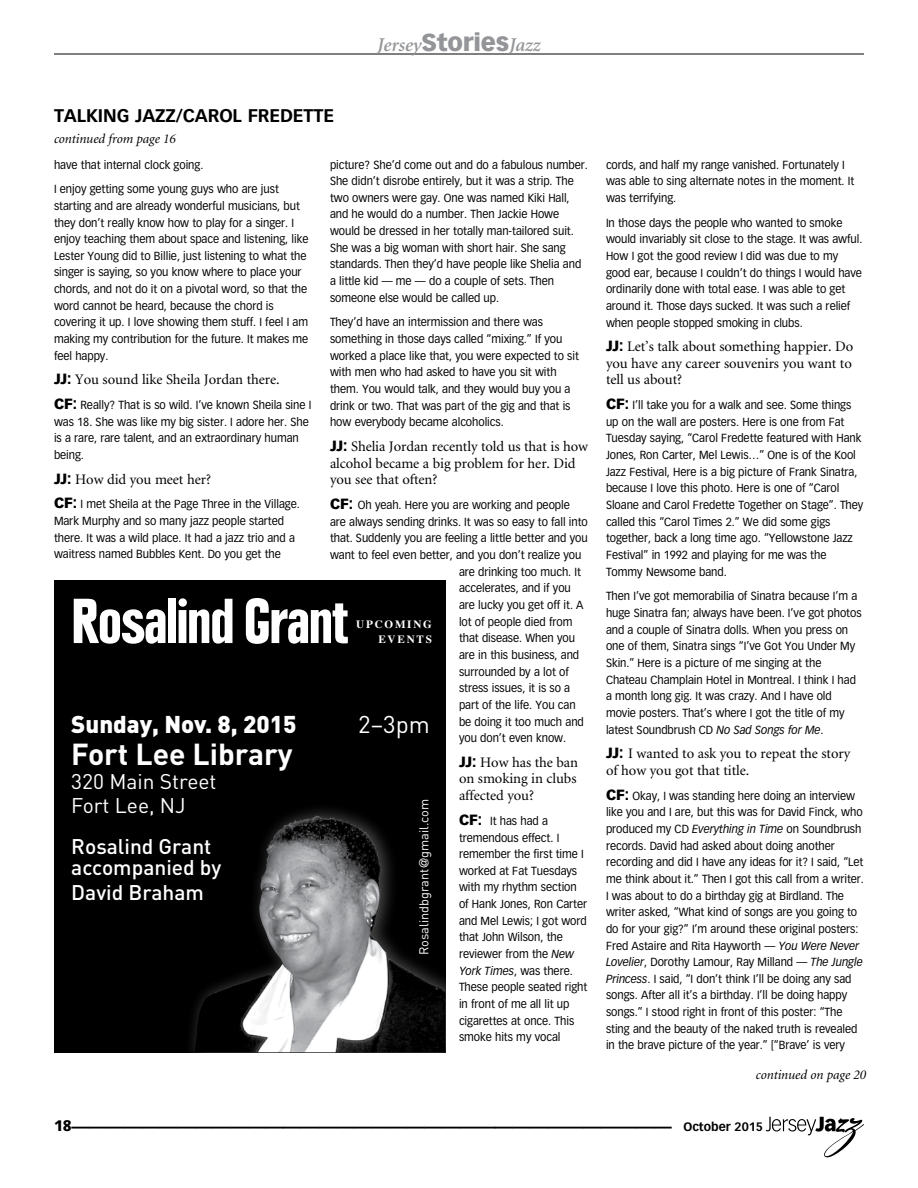
<style>
.page{position:relative;width:918px;height:1188px;background:#fff}
.page>*{position:absolute;margin:0;border:0;box-sizing:border-box;transform-origin:0 0}
.t1{font:900 condensed 62.55px "Plak";color:#fff}
.t2{font:700 36px "Vectora LH";color:#000}
.t3{font:700 30px "DIN";color:#fff}
.t4{font:900 24px "DIN";color:#fff}
.t5{font:24px "DIN";color:#fff}
.t6{font:500 21px/21px "DIN";color:#fff}
.t7{font:21px/24px "DIN";color:#fff}
.t8{font:italic 600 19.5px "Minion";letter-spacing:-.005em;color:#939598}
.t9{font:700 18px "Vectora LH";letter-spacing:-.005em;color:#000}
.t10{font:900 15px "Vectora LH";color:#000}
.t11{font:14.55px/16.6px "Minion";letter-spacing:-.005em;color:#000}
.t12{font:italic 13.5px "Minion";letter-spacing:-.005em;color:#000}
.t13{font:12.75px "DIN";color:#fff}
.t14{font:700 12px "Vectora LH";color:#000}
.t15{font:11.55px/16.6px "Vectora LH";letter-spacing:-.005em;color:#000;scale:.95 1}
.t16{font:700 11.1px/15.8px "Times";letter-spacing:.16em;color:#fff;text-align:right}
.s1{font-family:"Vectora LH";font-weight:900;font-style:normal;font-size:24px}
.s2{font-family:"Vectora LH";font-weight:900}
.s3{font-weight:900;font-size:14.55px}
.s4{font-style:italic}
.s5{font-family:"Helvetica Neue"}
</style>
<div class="page">
<hr style="left:54px;top:54px;width:810px;height:1px;background:#000">
<svg style="left:766px;top:1117px;width:98px;height:40px"></svg>
<div style="left:54px;top:580px;width:392px;height:473px;background:#000"></div>
<div style="left:184px;top:802px;width:280px;height:265px;background:#fff;opacity:.28"></div>
<img style="left:196px;top:817px;width:119px;height:228px">
<h3 class="t8" style="left:377px;top:35px;width:165px">Jersey<span class="s1">Stories</span>Jazz</h3>
<h3 class="t9" style="left:54px;top:105px;width:166px">TALKING JAZZ/CAROL</h3>
<h3 class="t9" style="left:248px;top:105px;width:12px">FREDETTE</h3>
<p class="t12" style="left:54px;top:132px;width:123px">continued from page 16</p>
<p class="t15" style="left:330px;top:156px;width:273px">picture? She’d come out and do a fabulous number.<br>She didn’t disrobe entirely, but it was a strip. The two owners were gay. One was named Kiki Hall, and he would do a number. Then Jackie Howe would be dressed in her totally man-tailored suit.<br>She was a big woman with short hair. She sang standards. Then they’d have people like Shelia and a little kid — me — do a couple of sets. Then someone else would be called up.</p>
<p class="t15" style="left:330px;top:314px;width:264px">They’d have an intermission and there was something in those days called “mixing.” If you worked a place like that, you were expected to sit with men who had asked to have you sit with them. You would talk, and they would buy you a drink or two. That was part of the gig and that is how everybody became alcoholics.</p>
<p class="t11" style="left:330px;top:439px;width:260px"><span class="s2">JJ:</span> Shelia Jordan recently told us that is how alcohol became a big problem for her. Did you see that often?</p>
<p class="t15" style="left:330px;top:497px;width:254px"><span class="s3">CF:</span> Oh yeah. Here you are working and people</p>
<p class="t15" style="left:330px;top:513px;width:273px">are always sending drinks. It was so easy to fall into</p>
<p class="t15" style="left:330px;top:530px;width:273px">that. Suddenly you are feeling a little better and you</p>
<p class="t15" style="left:330px;top:547px;width:266px">want to feel even better, and you don’t realize you</p>
<p class="t15" style="left:459px;top:563px;width:130px">are drinking too much. It</p>
<p class="t15" style="left:459px;top:580px;width:119px">accelerates, and if you</p>
<p class="t15" style="left:459px;top:597px;width:133px">are lucky you get off it. A</p>
<p class="t15" style="left:459px;top:613px;width:121px">lot of people died from</p>
<p class="t15" style="left:459px;top:630px;width:124px">that disease. When you</p>
<p class="t15" style="left:459px;top:647px;width:128px">are in this business, and</p>
<p class="t15" style="left:459px;top:663px;width:117px">surrounded by a lot of</p>
<p class="t15" style="left:459px;top:680px;width:119px">stress issues, it is so a</p>
<p class="t15" style="left:459px;top:697px;width:124px">part of the life. You can</p>
<p class="t15" style="left:459px;top:713px;width:133px">be doing it too much and</p>
<p class="t15" style="left:459px;top:730px;width:114px">you don’t even know.</p>
<p class="t11" style="left:459px;top:754px;width:121px;text-align:justify"><span class="s2">JJ:</span> How has the ban on smoking in clubs affected you?</p>
<p class="t15" style="left:459px;top:813px;width:137px"><span class="s3">CF:</span> It has had a tremendous effect. I remember the first time I worked at Fat Tuesdays with my rhythm section of Hank Jones, Ron Carter and Mel Lewis; I got word that John Wilson, the reviewer from the <span class="s4">New<br>York Times</span>, was there.<br>These people seated right in front of me all lit up cigarettes at once. This smoke hits my vocal</p>
<p class="t15" style="left:54px;top:152px;width:238px;line-height:24.8px">have that internal clock going.<br>I enjoy getting some young guys who are just</p>
<p class="t15" style="left:54px;top:198px;width:269px">starting and are already wonderful musicians, but they don’t really know how to play for a singer. I enjoy teaching them about space and listening, like Lester Young did to Billie, just listening to what the singer is saying, so you know where to place your chords, and not do it on a pivotal word, so that the word cannot be heard, because the chord is covering it up. I love showing them stuff. I feel I am making my contribution for the future. It makes me feel happy.</p>
<p class="t11" style="left:54px;top:372px;width:227px"><span class="s2">JJ:</span> You sound like Sheila Jordan there.</p>
<p class="t15" style="left:54px;top:397px;width:273px"><span class="s3">CF:</span> Really? That is so wild. I’ve known Sheila sine I was 18. She was like my big sister. I adore her. She is a rare, rare talent, and an extraordinary human being.</p>
<p class="t11" style="left:54px;top:471px;width:158px"><span class="s2">JJ:</span> How did you meet her?</p>
<p class="t15" style="left:54px;top:496px;width:260px"><span class="s3">CF:</span> I met Sheila at the Page Three in the Village.<br>Mark Murphy and so many jazz people started there. It was a wild place. It had a jazz trio and a waitress named Bubbles Kent. Do you get the</p>
<h1 class="t1" style="left:72px;top:584px;width:277px">Rosalind Grant</h1>
<p class="t16" style="left:356px;top:615px;width:77px">UPCOMING<br>EVENTS</p>
<h3 class="t4" style="left:71px;top:708px;width:227px">Sunday, Nov. 8, 2015</h3>
<h3 class="t5" style="left:358px;top:711px;width:73px">2–3pm</h3>
<h3 class="t3" style="left:71px;top:734px;width:223px">Fort Lee Library</h3>
<h3 class="t7" style="left:71px;top:769px;width:147px">320 Main Street<br>Fort Lee, NJ</h3>
<h3 class="t6" style="left:71px;top:835px;width:152px">Rosalind Grant accompanied by</h3>
<h3 class="t6" style="left:71px;top:882px;width:134px">David Braham</h3>
<p class="t13" style="left:417px;top:955px;width:158px;rotate:-90deg">Rosalindbgrant<span class="s5">@</span>gmail.com</p>
<p class="t15" style="left:606px;top:156px;width:263px">cords, and half my range vanished. Fortunately I was able to sing alternate notes in the moment. It was terrifying.</p>
<p class="t15" style="left:606px;top:214px;width:271px">In those days the people who wanted to smoke would invariably sit close to the stage. It was awful.<br>How I got the good review I did was due to my good ear, because I couldn’t do things I would have ordinarily done with total ease. I was able to get around it. Those days sucked. It was such a relief when people stopped smoking in clubs.</p>
<p class="t11" style="left:606px;top:339px;width:249px;text-align:justify"><span class="s2">JJ:</span> Let’s talk about something happier. Do you have any career souvenirs you want to tell us about?</p>
<p class="t15" style="left:606px;top:397px;width:272px"><span class="s3">CF:</span> I’ll take you for a walk and see. Some things up on the wall are posters. Here is one from Fat Tuesday saying, “Carol Fredette featured with Hank Jones, Ron Carter, Mel Lewis…” One is of the Kool Jazz Festival, Here is a big picture of Frank Sinatra, because I love this photo. Here is one of “Carol Sloane and Carol Fredette Together on Stage”. They called this “Carol Times 2.” We did some gigs together, back a long time ago. “Yellowstone Jazz Festival” in 1992 and playing for me was the Tommy Newsome band.</p>
<p class="t15" style="left:606px;top:588px;width:271px">Then I’ve got memorabilia of Sinatra because I’m a huge Sinatra fan; always have been. I’ve got photos and a couple of Sinatra dolls. When you press on one of them, Sinatra sings “I’ve Got You Under My Skin.” Here is a picture of me singing at the Chateau Champlain Hotel in Montreal. I think I had a month long gig. It was crazy. And I have old movie posters. That’s where I got the title of my latest Soundbrush CD <span class="s4">No Sad Songs for Me</span>.</p>
<p class="t11" style="left:606px;top:746px;width:246px"><span class="s2">JJ:</span> I wanted to ask you to repeat the story of how you got that title.</p>
<p class="t15" style="left:606px;top:787px;width:273px"><span class="s3">CF:</span> Okay, I was standing here doing an interview like you and I are, but this was for David Finck, who produced my CD <span class="s4">Everything in Time</span> on Soundbrush records. David had asked about doing another recording and did I have any ideas for it? I said, “Let me think about it.” Then I got this call from a writer.<br>I was about to do a birthday gig at Birdland. The writer asked, “What kind of songs are you going to do for your gig?” I’m around these original posters:<br>Fred Astaire and Rita Hayworth — <span class="s4">You Were Never Lovelier</span>, Dorothy Lamour, Ray Milland — <span class="s4">The Jungle Princess</span>. I said, “I don’t think I’ll be doing any sad songs. After all it’s a birthday. I’ll be doing happy songs.” I stood right in front of this poster: “The sting and the beauty of the naked truth is revealed in the brave picture of the year.” [“Brave’ is very</p>
<p class="t12" style="left:756px;top:1068px;width:112px">continued on page 20</p>
<p class="t10" style="left:54px;top:1117px;width:19px">18</p>
<h2 class="t2" style="left:72px;top:1089px;width:19px">O</h2>
<p class="t14" style="left:684px;top:1120px;width:81px">OCTOBER 2015</p>
</div>
